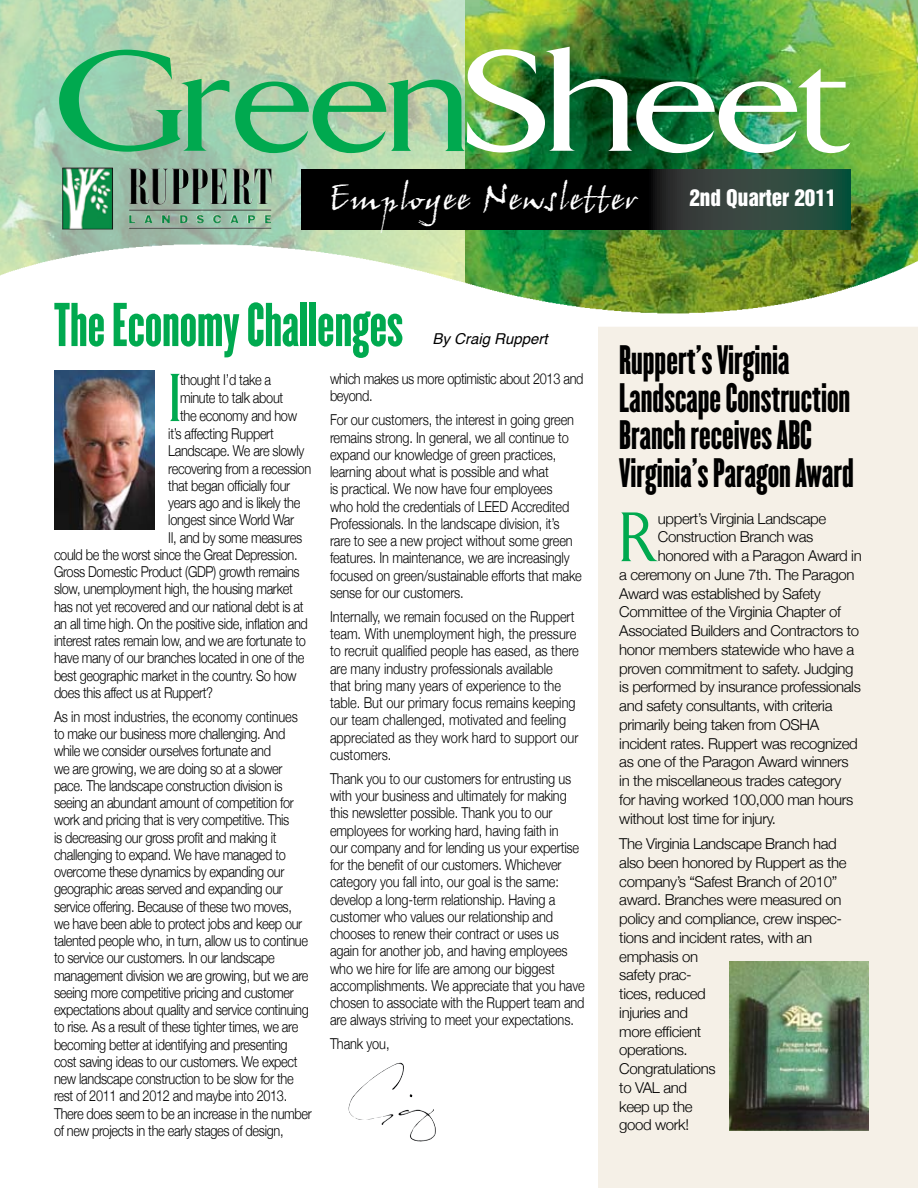
<style>
.page{position:relative;width:918px;height:1188px;background:#fff}
.page>*{position:absolute;margin:0;border:0;box-sizing:border-box;transform-origin:0 0}
.t1{font:135px "Arrow Font";letter-spacing:-.05em;color:#00a94f;scale:1.25 1}
.t2{font:65.4px "Arrow Font";color:#00a94f;scale:.9 1}
.t3{font:63.45px "Arrow Font";color:#00a94f;scale:.9 1}
.t4{font:54px "Champion HTF Featherweight";color:#00a94f}
.t5{font:36px/37.5px "Champion HTF Featherweight";color:#000}
.t6{font:36px "John Handy Plain";color:#fff}
.t7{font:21px "Helvetica Inserat";color:#fff}
.t8{font:300 15px/17.2px "Helvetica Neue";letter-spacing:-.025em;color:#000;scale:.85 1}
.t9{font:300 15px/18.8px "Helvetica Neue";letter-spacing:-.025em;color:#000}
.t10{font:300 15px/17.2px "Helvetica Neue";color:#000;scale:.85 1}
.t11{font:italic 15px "Helvetica";color:#000}
.s1{color:#fff}
</style>
<div class="page">
<div style="left:598px;top:322px;width:320px;height:866px;background:#f5f0e7"></div>
<img style="left:54px;top:370px;width:101px;height:160px">
<img style="left:0;top:0;width:466px;height:228px">
<img style="left:466px;top:0;width:452px;height:228px">
<svg style="left:302px;top:169px;width:549px;height:59px;background:#101815"></svg>
<img style="left:62px;top:167px;width:164px;height:61px">
<img style="left:0;top:228px;width:918px;height:99px">
<div style="left:53px;top:302px;width:357px;height:63px;background:#fff"></div>
<img style="left:349px;top:1063px;width:87px;height:79px">
<img style="left:730px;top:961px;width:138px;height:170px">
<h1 class="t1" style="left:54px;top:26px;width:642px">Green<span class="s1">Sheet</span></h1>
<h3 class="t6" style="left:329px;top:175px;width:309px">Employee Newsletter</h3>
<h3 class="t7" style="left:689px;top:186px;width:148px">2nd Quarter 2011</h3>
<h3 class="t4" style="left:54px;top:290px;width:351px">The Economy Challenges</h3>
<p class="t11" style="left:433px;top:327px;width:117px">By Craig Ruppert</p>
<p class="t8" style="left:330px;top:370px;width:300px">which makes us more optimistic about 2013 and beyond.</p>
<p class="t8" style="left:330px;top:411px;width:298px">For our customers, the interest in going green remains strong. In general, we all continue to expand our knowledge of green practices, learning about what is possible and what<br>is practical. We now have four employees<br>who hold the credentials of LEED Accredited Professionals. In the landscape division, it’s rare to see a new project without some green features. In maintenance, we are increasingly focused on green/sustainable efforts that make sense for our customers.</p>
<p class="t10" style="left:330px;top:608px;width:294px">Internally, we remain focused on the Ruppert team. With unemployment high, the pressure to recruit qualified people has eased, as there are many industry professionals available<br>that bring many years of experience to the table. But our primary focus remains keeping our team challenged, motivated and feeling appreciated as they work hard to support our customers.</p>
<p class="t8" style="left:330px;top:770px;width:301px">Thank you to our customers for entrusting us with your business and ultimately for making this newsletter possible. Thank you to our employees for working hard, having faith in<br>our company and for lending us your expertise for the benefit of our customers. Whichever category you fall into, our goal is the same: develop a long-term relationship. Having a customer who values our relationship and chooses to renew their contract or uses us again for another job, and having employees who we hire for life are among our biggest accomplishments. We appreciate that you have chosen to associate with the Ruppert team and are always striving to meet your expectations.</p>
<p class="t8" style="left:330px;top:1035px;width:72px">Thank you,</p>
<h3 class="t3" style="left:168px;top:362px;width:16px">I</h3>
<p class="t8" style="left:180px;top:371px;width:109px">thought I’d take a</p>
<p class="t8" style="left:180px;top:389px;width:123px">minute to talk about</p>
<p class="t8" style="left:180px;top:407px;width:139px">the economy and how</p>
<p class="t8" style="left:168px;top:425px;width:126px">it’s affecting Ruppert</p>
<p class="t8" style="left:168px;top:442px;width:162px">Landscape. We are slowly</p>
<p class="t8" style="left:168px;top:459px;width:170px">recovering from a recession</p>
<p class="t8" style="left:168px;top:476px;width:145px">that began officially four</p>
<p class="t8" style="left:168px;top:494px;width:157px">years ago and is likely the</p>
<p class="t8" style="left:168px;top:511px;width:150px">longest since World War</p>
<p class="t8" style="left:168px;top:528px;width:159px">II, and by some measures</p>
<p class="t8" style="left:54px;top:545px;width:288px">could be the worst since the Great Depression.</p>
<p class="t8" style="left:54px;top:563px;width:291px">Gross Domestic Product (GDP) growth remains</p>
<p class="t8" style="left:54px;top:580px;width:282px">slow, unemployment high, the housing market</p>
<p class="t8" style="left:54px;top:597px;width:295px">has not yet recovered and our national debt is at</p>
<p class="t8" style="left:54px;top:614px;width:300px">an all time high. On the positive side, inflation and</p>
<p class="t8" style="left:54px;top:632px;width:298px">interest rates remain low, and we are fortunate to</p>
<p class="t8" style="left:54px;top:649px;width:296px">have many of our branches located in one of the</p>
<p class="t8" style="left:54px;top:666px;width:287px">best geographic market in the country. So how</p>
<p class="t8" style="left:54px;top:683px;width:189px">does this affect us at Ruppert?</p>
<p class="t8" style="left:54px;top:707px;width:305px">As in most industries, the economy continues to make our business more challenging. And while we consider ourselves fortunate and<br>we are growing, we are doing so at a slower pace. The landscape construction division is seeing an abundant amount of competition for work and pricing that is very competitive. This<br>is decreasing our gross profit and making it challenging to expand. We have managed to overcome these dynamics by expanding our geographic areas served and expanding our service offering. Because of these two moves,<br>we have been able to protect jobs and keep our talented people who, in turn, allow us to continue to service our customers. In our landscape management division we are growing, but we are seeing more competitive pricing and customer expectations about quality and service continuing to rise. As a result of these tighter times, we are becoming better at identifying and presenting cost saving ideas to our customers. We expect new landscape construction to be slow for the rest of 2011 and 2012 and maybe into 2013.<br>There does seem to be an increase in the number of new projects in the early stages of design,</p>
<h3 class="t5" style="left:619px;top:343px;width:236px">Ruppert’s Virginia<br>Landscape Construction<br>Branch receives ABC<br>Virginia’s Paragon Award</h3>
<h2 class="t2" style="left:619px;top:501px;width:46px">R</h2>
<p class="t9" style="left:658px;top:509px;width:170px">uppert’s Virginia Landscape</p>
<p class="t9" style="left:658px;top:527px;width:157px">Construction Branch was</p>
<p class="t9" style="left:658px;top:546px;width:205px">honored with a Paragon Award in</p>
<p class="t9" style="left:619px;top:565px;width:237px">a ceremony on June 7th. The Paragon</p>
<p class="t9" style="left:619px;top:584px;width:203px">Award was established by Safety</p>
<p class="t9" style="left:619px;top:602px;width:223px">Committee of the Virginia Chapter of</p>
<p class="t9" style="left:619px;top:621px;width:241px">Associated Builders and Contractors to</p>
<p class="t9" style="left:619px;top:640px;width:236px">honor members statewide who have a</p>
<p class="t9" style="left:619px;top:659px;width:236px">proven commitment to safety. Judging</p>
<p class="t9" style="left:619px;top:677px;width:243px">is performed by insurance professionals</p>
<p class="t9" style="left:619px;top:696px;width:215px">and safety consultants, with criteria</p>
<p class="t9" style="left:619px;top:715px;width:201px">primarily being taken from OSHA</p>
<p class="t9" style="left:619px;top:734px;width:240px">incident rates. Ruppert was recognized</p>
<p class="t9" style="left:619px;top:752px;width:231px">as one of the Paragon Award winners</p>
<p class="t9" style="left:619px;top:771px;width:224px">in the miscellaneous trades category</p>
<p class="t9" style="left:619px;top:790px;width:236px">for having worked 100,000 man hours</p>
<p class="t9" style="left:619px;top:809px;width:158px">without lost time for injury.</p>
<p class="t9" style="left:619px;top:834px;width:229px">The Virginia Landscape Branch had also been honored by Ruppert as the company’s “Safest Branch of 2010” award. Branches were measured on policy and compliance, crew inspec&shy;tions and incident rates, with an emphasis on<br>safety prac-<br>tices, reduced<br>injuries and<br>more efficient<br>operations.<br>Congratulations<br>to VAL and<br>keep up the<br>good work!</p>
</div>
